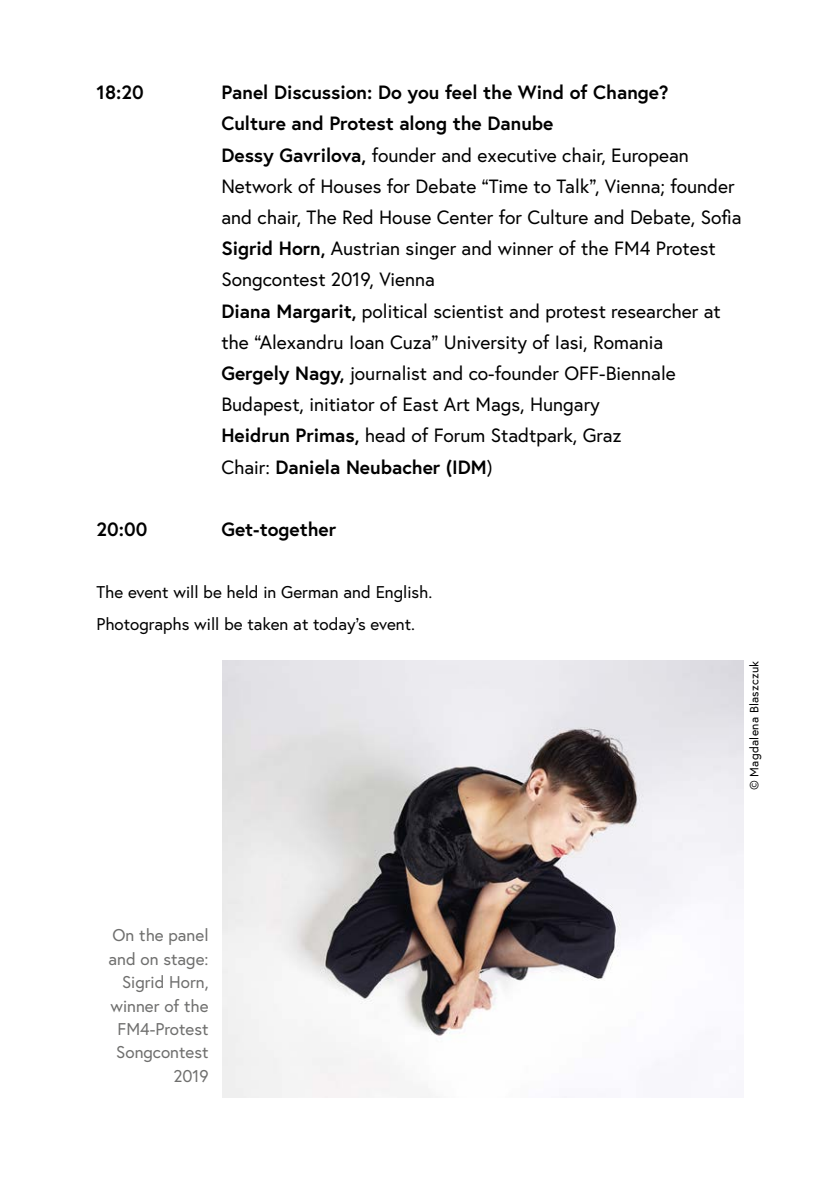
<style>
.page{position:relative;width:840px;height:1191px;background:#fff}
.page>*{position:absolute;margin:0;border:0;box-sizing:border-box;transform-origin:0 0}
.p_hängender_Einzug{font:19.2px/31.2px "Europa Austria";color:#000}
.p_hängender_Einzug-2{font:700 19.2px "Europa Austria";color:#000}
.p_small{font:17px/31.2px "Europa Austria";color:#000}
.t1{font:17px/23.4px "Europa Austria";color:#6f6f6e;text-align:right}
.t2{font:12px "Europa Austria";letter-spacing:.025em;color:#000}
.s1{font-weight:700}
</style>
<div class="page">
<img style="left:223px;top:660px;width:520px;height:437px">
<p class="p_hängender_Einzug-2" style="left:96px;top:79px;width:49px">18:20</p>
<p class="p_hängender_Einzug" style="left:221px;top:77px;width:521px"><span class="s1">Panel Discussion: Do you feel the Wind of Change?<br>Culture and Protest along the Danube<br>Dessy Gavrilova,</span> founder and executive chair, European Network of Houses for Debate “Time to Talk”, Vienna; founder and chair, The Red House Center for Culture and Debate, Sofia <span class="s1">Sigrid Horn,</span> Austrian singer and winner of the FM4 Protest Songcontest 2019, Vienna<br><span class="s1">Diana Margarit,</span> political scientist and protest researcher at the “Alexandru Ioan Cuza” University of Iasi, Romania<br><span class="s1">Gergely Nagy,</span> journalist and co-founder OFF-Biennale Budapest, initiator of East Art Mags, Hungary<br><span class="s1">Heidrun Primas,</span> head of Forum Stadtpark, Graz<br>Chair: <span class="s1">Daniela Neubacher (IDM</span>)</p>
<p class="p_hängender_Einzug-2" style="left:96px;top:516px;width:52px">20:00</p>
<p class="p_hängender_Einzug-2" style="left:221px;top:516px;width:116px">Get-together</p>
<p class="p_small" style="left:96px;top:576px;width:337px">The event will be held in German and English.<br>Photographs will be taken at today’s event.</p>
<p class="t2" style="left:746px;top:790px;width:131px;rotate:-90deg">© Magdalena Blaszczuk</p>
<p class="t1" style="left:108px;top:923px;width:101px">On the panel and on stage:<br>Sigrid Horn, winner of the<br>FM4-Protest<br>Songcontest<br>2019</p>
</div>
